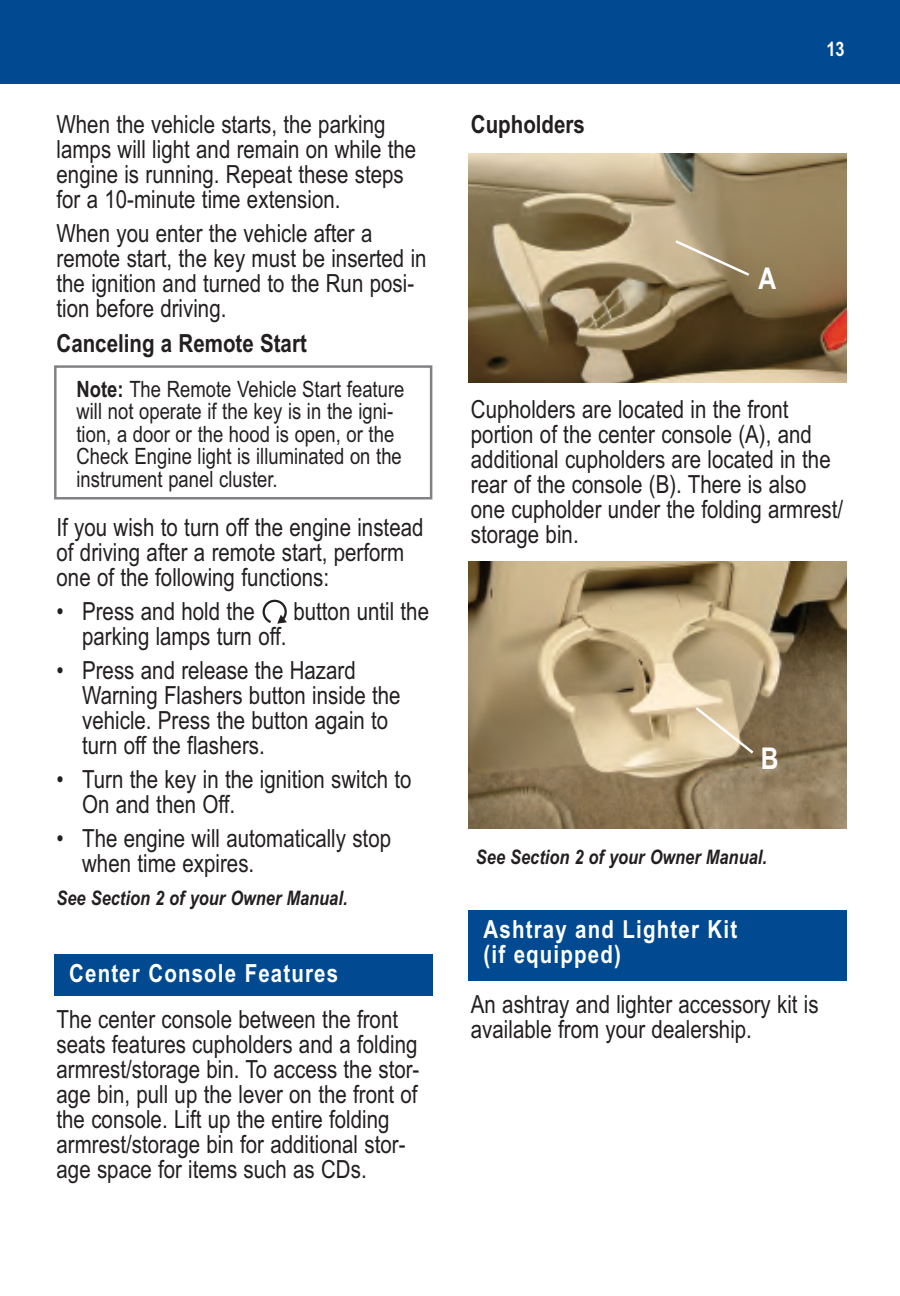
<style>
.page{position:relative;width:900px;height:1296px;background:#fff}
.page>*{position:absolute;margin:0;border:0;box-sizing:border-box;transform-origin:0 0}
.t1{font:700 30px "Arial Narrow";color:#fff}
.t2{font:25px/25px "Arial Narrow";color:#231f20}
.t3{font:700 25px/25px "Arial Narrow";letter-spacing:.045em;color:#fff}
.t4{font:700 25px "Arial Narrow";color:#231f20}
.t5{font:22.5px/22.5px "Arial Narrow";color:#231f20}
.t6{font:italic 700 20px "Arial Narrow";color:#231f20}
.t7{font:700 20px "Arial Narrow";color:#fff}
.s1{font-weight:700}
</style>
<div class="page">
<div style="left:0;top:0;width:899px;height:83px;background:#014a91"></div>
<svg style="left:262px;top:599px;width:25px;height:25px"></svg>
<div style="left:54px;top:365px;width:378px;height:135px;border:2px solid #808285"></div>
<div style="left:54px;top:954px;width:378px;height:41px;background:#014a91"></div>
<img style="left:468px;top:561px;width:378px;height:268px">
<img style="left:468px;top:153px;width:378px;height:229px">
<svg style="left:672px;top:238px;width:79px;height:40px;background:#b2a17f"></svg>
<svg style="left:692px;top:705px;width:64px;height:51px;background:#cebb9b"></svg>
<div style="left:468px;top:910px;width:378px;height:70px;background:#014a91"></div>
<p class="t2" style="left:57px;top:112px;width:361px">When the vehicle starts, the parking lamps will light and remain on while the engine is running. Repeat these steps for a 10-minute time extension.</p>
<p class="t2" style="left:57px;top:221px;width:371px">When you enter the vehicle after a remote start, the key must be inserted in the ignition and turned to the Run posi&shy;tion before driving.</p>
<p class="t4" style="left:57px;top:329px;width:252px">Canceling a Remote Start</p>
<p class="t5" style="left:76px;top:378px;width:329px"><span class="s1">Note:</span> The Remote Vehicle Start feature will not operate if the key is in the igni&shy;tion, a door or the hood is open, or the Check Engine light is illuminated on the instrument panel cluster.</p>
<p class="t2" style="left:57px;top:515px;width:368px">If you wish to turn off the engine instead of driving after a remote start, perform one of the following functions:</p>
<p class="t2" style="left:57px;top:599px;width:200px">• Press and hold the</p>
<p class="t2" style="left:293px;top:599px;width:137px">button until the</p>
<p class="t2" style="left:82px;top:624px;width:206px">parking lamps turn off.</p>
<p class="t2" style="left:82px;top:658px;width:320px;text-indent:-26px">• Press and release the Hazard<br>Warning Flashers button inside the vehicle. Press the button again to turn off the flashers.</p>
<p class="t2" style="left:82px;top:767px;width:331px;text-indent:-26px">• Turn the key in the ignition switch to<br>On and then Off.</p>
<p class="t2" style="left:82px;top:826px;width:310px;text-indent:-26px">• The engine will automatically stop when time expires.</p>
<p class="t6" style="left:57px;top:887px;width:292px">See Section 2 of your Owner Manual.</p>
<p class="t3" style="left:69px;top:961px;width:270px">Center Console Features</p>
<p class="t2" style="left:57px;top:1007px;width:364px">The center console between the front seats features cupholders and a folding armrest/storage bin. To access the stor&shy;age bin, pull up the lever on the front of the console. Lift up the entire folding armrest/storage bin for additional stor&shy;age space for items such as CDs.</p>
<p class="t4" style="left:470px;top:110px;width:115px">Cupholders</p>
<p class="t7" style="left:826px;top:37px;width:20px">13</p>
<p class="t1" style="left:758px;top:262px;width:19px">A</p>
<p class="t2" style="left:470px;top:397px;width:374px">Cupholders are located in the front portion of the center console (A), and additional cupholders are located in the rear of the console (B). There is also one cupholder under the folding armrest/ storage bin.</p>
<p class="t1" style="left:760px;top:741px;width:19px">B</p>
<p class="t6" style="left:476px;top:846px;width:292px">See Section 2 of your Owner Manual.</p>
<p class="t3" style="left:483px;top:917px;width:255px">Ashtray and Lighter Kit (if equipped)</p>
<p class="t2" style="left:470px;top:992px;width:349px">An ashtray and lighter accessory kit is available from your dealership.</p>
</div>
